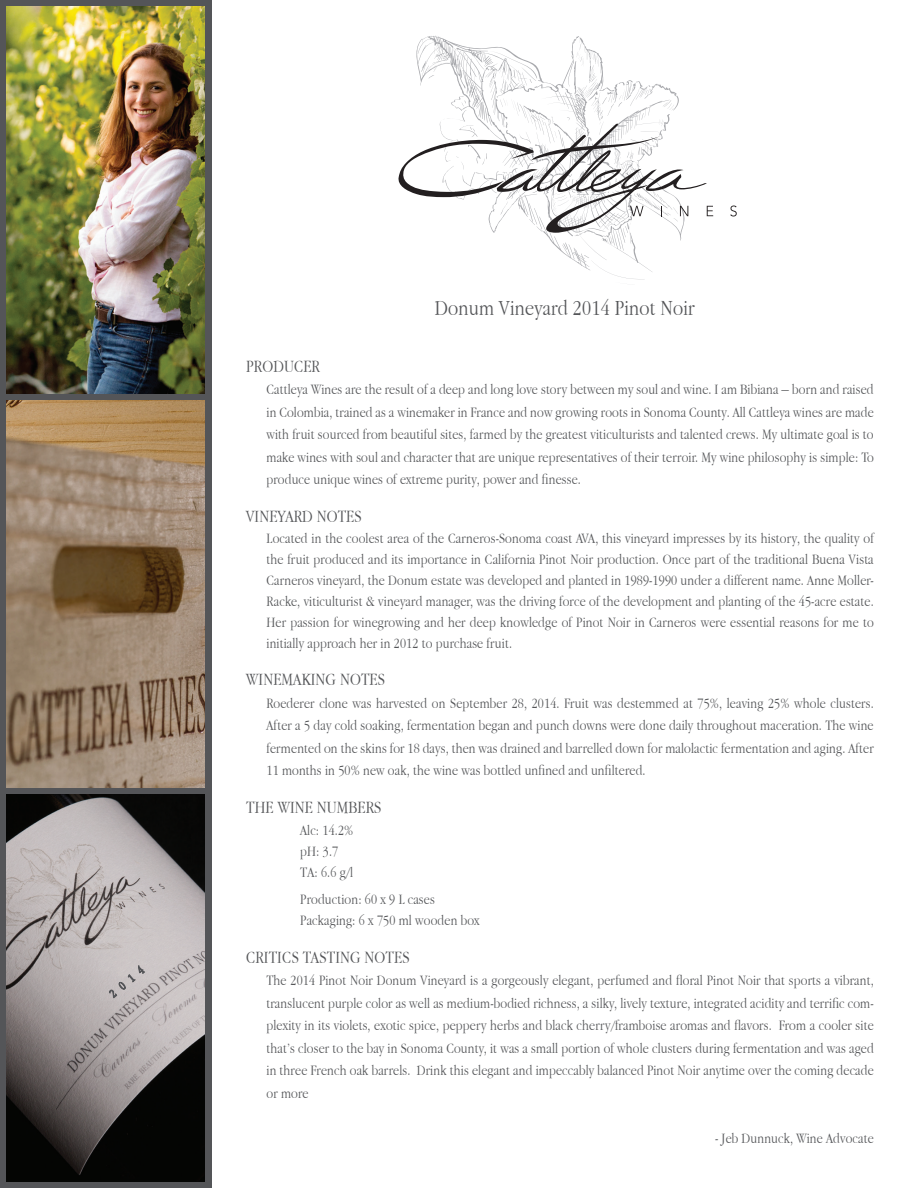
<style>
.page{position:relative;width:918px;height:1188px;background:#fff}
.page>*{position:absolute;margin:0;border:0;box-sizing:border-box;transform-origin:0 0}
.t1{font:300 22.5px "Apple Garamond";letter-spacing:.01em;color:#545558}
.t2{font:300 18px "Apple Garamond";letter-spacing:.01em;color:#545558}
.t3{font:300 15px/22.5px "Apple Garamond";letter-spacing:.01em;color:#545558;text-align:justify}
</style>
<div class="page">
<div style="left:0;top:0;width:211px;height:1188px;background:#545558"></div>
<img style="left:7px;top:7px;width:198px;height:387px">
<img style="left:7px;top:401px;width:198px;height:386px">
<img style="left:7px;top:794px;width:198px;height:387px">
<img style="left:98px;top:960px;width:61px;height:11px">
<img style="left:145px;top:968px;width:8px;height:11px">
<img style="left:100px;top:990px;width:24px;height:11px">
<hr style="left:615px;top:283px;width:20px;height:2px;background:#a8a9ad">
<svg style="left:730px;top:206px;width:7px;height:10px"></svg>
<svg style="left:398px;top:37px;width:315px;height:243px"></svg>
<svg style="left:110px;top:963px;width:35px;height:35px"></svg>
<h1 class="t1" style="left:435px;top:295px;width:262px">Donum Vineyard 2014 Pinot Noir</h1>
<p class="t2" style="left:246px;top:355px;width:75px">PRODUCER</p>
<p class="t3" style="left:266px;top:378px;width:609px">Cattleya Wines are the result of a deep and long love story between my soul and wine. I am Bibiana – born and raised in Colombia, trained as a winemaker in France and now growing roots in Sonoma County. All Cattleya wines are made with fruit sourced from beautiful sites, farmed by the greatest viticulturists and talented crews. My ultimate goal is to make wines with soul and character that are unique representatives of their terroir. My wine philosophy is simple: To produce unique wines of extreme purity, power and finesse.</p>
<p class="t2" style="left:246px;top:505px;width:117px">VINEYARD NOTES</p>
<p class="t3" style="left:266px;top:527px;width:609px;line-height:21px">Located in the coolest area of the Carneros-Sonoma coast AVA, this vineyard impresses by its history, the quality of the fruit produced and its importance in California Pinot Noir production. Once part of the traditional Buena Vista Carneros vineyard, the Donum estate was developed and planted in 1989-1990 under a different name. Anne Moller-Racke, viticulturist &amp; vineyard manager, was the driving force of the development and planting of the 45-acre estate.<br>Her passion for winegrowing and her deep knowledge of Pinot Noir in Carneros were essential reasons for me to initially approach her in 2012 to purchase fruit.</p>
<p class="t2" style="left:246px;top:669px;width:140px">WINEMAKING NOTES</p>
<p class="t3" style="left:266px;top:692px;width:609px">Roederer clone was harvested on September 28, 2014. Fruit was destemmed at 75%, leaving 25% whole clusters.<br>After a 5 day cold soaking, fermentation began and punch downs were done daily throughout maceration. The wine fermented on the skins for 18 days, then was drained and barrelled down for malolactic fermentation and aging. After 11 months in 50% new oak, the wine was bottled unfined and unfiltered.</p>
<p class="t2" style="left:246px;top:796px;width:137px">THE WINE NUMBERS</p>
<p class="t3" style="left:300px;top:820px;width:55px;line-height:21px;text-align:left">Alc: 14.2% pH: 3.7<br>TA: 6.6 g/l</p>
<p class="t3" style="left:300px;top:889px;width:181px;line-height:21px">Production: 60 x 9 L cases<br>Packaging: 6 x 750 ml wooden box</p>
<p class="t2" style="left:246px;top:946px;width:165px">CRITICS TASTING NOTES</p>
<p class="t3" style="left:266px;top:969px;width:609px">The 2014 Pinot Noir Donum Vineyard is a gorgeously elegant, perfumed and floral Pinot Noir that sports a vibrant, translucent purple color as well as medium-bodied richness, a silky, lively texture, integrated acidity and terrific com&shy;plexity in its violets, exotic spice, peppery herbs and black cherry/framboise aromas and flavors. From a cooler site that’s closer to the bay in Sonoma County, it was a small portion of whole clusters during fermentation and was aged in three French oak barrels. Drink this elegant and impeccably balanced Pinot Noir anytime over the coming decade or more</p>
<p class="t3" style="left:715px;top:1127px;width:160px">- Jeb Dunnuck, Wine Advocate</p>
</div>
